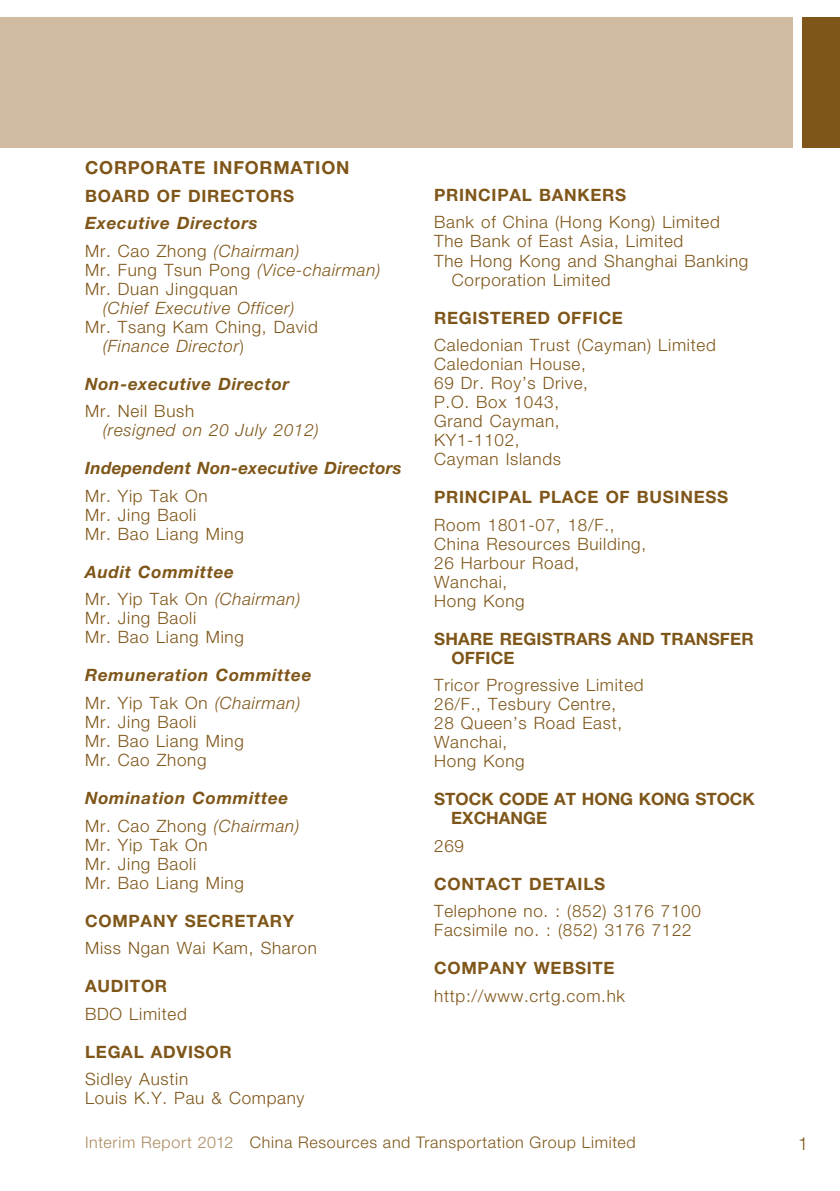
<style>
.page{position:relative;width:840px;height:1191px;background:#fff}
.page>*{position:absolute;margin:0;border:0;box-sizing:border-box;transform-origin:0 0}
.t1{font:700 18px "Helvetica Neue";letter-spacing:.04em;color:#7f5619}
.t2{font:300 18px "Helvetica Neue";color:#7f5619}
.t3{font:300 17px/19px "Helvetica Neue";letter-spacing:.04em;color:#7f5619}
.t4{font:italic 700 17px/27.6px "Helvetica Neue";letter-spacing:.04em;color:#7f5619}
.t5{font:700 17px "Helvetica Neue";letter-spacing:.04em;color:#7f5619}
.t6{font:italic 300 17px "Helvetica Neue";letter-spacing:.04em;color:#7f5619}
.t7{font:italic 700 17px "Helvetica Neue";letter-spacing:.015em;color:#7f5619}
.t8{font:700 17px/19px "Helvetica Neue";letter-spacing:.01em;color:#7f5619}
.t9{font:700 17px/19px "Helvetica Neue";color:#7f5619}
.t10{font:300 16px "Helvetica Neue";letter-spacing:.04em;color:#7f5619}
.s1{font-weight:300;font-style:normal}
.s2{font-weight:300}
.s3{font-style:italic}
.s4{color:#ab8a5f}
</style>
<div class="page">
<div style="left:802px;top:17px;width:37px;height:130px;background:#7f5619"></div>
<div style="left:0;top:17px;width:792px;height:130px;background:#d0bba1"></div>
<p class="t1" style="left:85px;top:157px;width:266px">CORPORATE INFORMATION</p>
<p class="t5" style="left:85px;top:185px;width:210px">BOARD OF DIRECTORS</p>
<p class="t4" style="left:85px;top:209px;width:216px">Executive Directors<br><span class="s1">Mr. Cao Zhong</span> <span class="s2">(Chairman)</span></p>
<p class="t3" style="left:85px;top:260px;width:297px">Mr. Fung Tsun Pong <span class="s3">(Vice-chairman)<br></span>Mr. Duan Jingquan</p>
<p class="t6" style="left:103px;top:298px;width:193px">(Chief Executive Officer)</p>
<p class="t3" style="left:103px;top:317px;width:216px;text-indent:-18px">Mr. Tsang Kam Ching, David <span class="s3">(Finance Director</span>)</p>
<p class="t4" style="left:85px;top:369px;width:205px">Non-executive Director</p>
<p class="t3" style="left:85px;top:401px;width:110px">Mr. Neil Bush</p>
<p class="t6" style="left:103px;top:420px;width:217px">(resigned on 20 July 2012)</p>
<p class="t7" style="left:85px;top:458px;width:318px">Independent Non-executive Directors</p>
<p class="t3" style="left:85px;top:486px;width:160px">Mr. Yip Tak On<br>Mr. Jing Baoli<br>Mr. Bao Liang Ming</p>
<p class="t4" style="left:85px;top:557px;width:217px">Audit Committee<br><span class="s1">Mr. Yip Tak On</span> <span class="s2">(Chairman)</span></p>
<p class="t3" style="left:85px;top:608px;width:160px">Mr. Jing Baoli<br>Mr. Bao Liang Ming</p>
<p class="t4" style="left:85px;top:661px;width:228px">Remuneration Committee<br><span class="s1">Mr. Yip Tak On</span> <span class="s2">(Chairman)</span></p>
<p class="t3" style="left:85px;top:712px;width:160px">Mr. Jing Baoli<br>Mr. Bao Liang Ming<br>Mr. Cao Zhong</p>
<p class="t4" style="left:85px;top:784px;width:216px">Nomination Committee<br><span class="s1">Mr. Cao Zhong</span> <span class="s2">(Chairman)</span></p>
<p class="t3" style="left:85px;top:834px;width:160px">Mr. Yip Tak On<br>Mr. Jing Baoli<br>Mr. Bao Liang Ming</p>
<p class="t5" style="left:85px;top:910px;width:210px">COMPANY SECRETARY</p>
<p class="t3" style="left:85px;top:938px;width:233px">Miss Ngan Wai Kam, Sharon</p>
<p class="t5" style="left:85px;top:975px;width:84px">AUDITOR</p>
<p class="t3" style="left:85px;top:1003px;width:103px">BDO Limited</p>
<p class="t5" style="left:85px;top:1041px;width:148px">LEGAL ADVISOR</p>
<p class="t3" style="left:85px;top:1069px;width:221px">Sidley Austin<br>Louis K.Y. Pau &amp; Company</p>
<p class="t5" style="left:434px;top:184px;width:193px">PRINCIPAL BANKERS</p>
<p class="t3" style="left:434px;top:212px;width:287px">Bank of China (Hong Kong) Limited</p>
<p class="t3" style="left:434px;top:232px;width:250px">The Bank of East Asia, Limited</p>
<p class="t3" style="left:434px;top:251px;width:315px">The Hong Kong and Shanghai Banking</p>
<p class="t3" style="left:451px;top:270px;width:160px">Corporation Limited</p>
<p class="t5" style="left:434px;top:307px;width:190px">REGISTERED OFFICE</p>
<p class="t3" style="left:434px;top:335px;width:283px">Caledonian Trust (Cayman) Limited<br>Caledonian House,<br>69 Dr. Roy’s Drive,<br>P.O. Box 1043,<br>Grand Cayman,<br>KY1-1102,<br>Cayman Islands</p>
<p class="t5" style="left:434px;top:486px;width:295px">PRINCIPAL PLACE OF BUSINESS</p>
<p class="t3" style="left:434px;top:515px;width:213px">Room 1801-07, 18/F.,<br>China Resources Building,<br>26 Harbour Road,<br>Wanchai,<br>Hong Kong</p>
<p class="t8" style="left:451px;top:629px;width:304px;text-indent:-17px">SHARE REGISTRARS AND TRANSFER<br>OFFICE</p>
<p class="t3" style="left:434px;top:675px;width:211px">Tricor Progressive Limited<br>26/F., Tesbury Centre,<br>28 Queen’s Road East,<br>Wanchai,<br>Hong Kong</p>
<p class="t9" style="left:451px;top:789px;width:305px;text-indent:-17px">STOCK CODE AT HONG KONG STOCK<br>EXCHANGE</p>
<p class="t3" style="left:434px;top:836px;width:31px">269</p>
<p class="t5" style="left:434px;top:873px;width:172px">CONTACT DETAILS</p>
<p class="t3" style="left:434px;top:901px;width:268px">Telephone no. : (852) 3176 7100<br>Facsimile no. : (852) 3176 7122</p>
<p class="t5" style="left:434px;top:957px;width:182px">COMPANY WEBSITE</p>
<p class="t3" style="left:434px;top:985px;width:192px">http://www.crtg.com.hk</p>
<p class="t10" style="left:85px;top:1132px;width:551px"><span class="s4">Interim Report 2012</span> China Resources and Transportation Group Limited</p>
<p class="t2" style="left:797px;top:1132px;width:12px">1</p>
</div>
